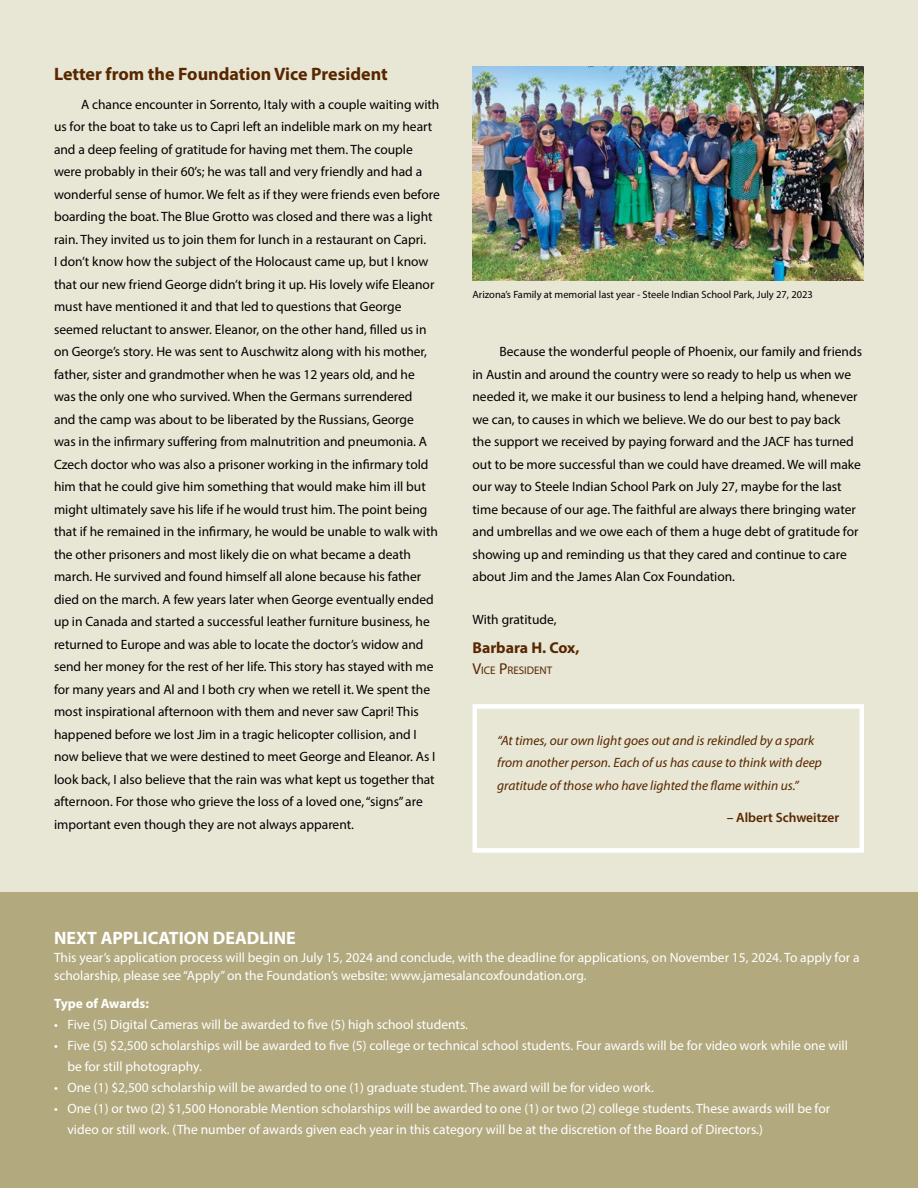
<style>
.page{position:relative;width:918px;height:1188px;background:#e8e6d4}
.page>*{position:absolute;margin:0;border:0;box-sizing:border-box;transform-origin:0 0}
.t1{font:700 18px "Myriad Pro";color:#572700}
.t2{font:700 18px "Myriad Pro";color:#fff}
.t3{font:700 15.75px "Myriad Pro";color:#572700}
.t4{font:13.5px/22.5px "Myriad Pro";color:#000}
.t5{font:13.5px/21px "Myriad Pro";color:#fff}
.t6{font:italic 13.5px/22.5px "Myriad Pro";color:#572700}
.t7{font:600 13.5px "Myriad Pro";color:#572700}
.t8{font:700 13.5px "Myriad Pro";color:#fff}
.t9{font:10.95px "Myriad Pro";color:#572700}
.t10{font:10.5px "Myriad Pro";color:#000}
.s1{font-size:15.75px}
</style>
<div class="page">
<div style="left:0;top:892px;width:918px;height:296px;background:#b3a97e"></div>
<img style="left:472px;top:66px;width:392px;height:214px">
<div style="left:472px;top:704px;width:392px;height:149px;border:4px solid #fff"></div>
<h1 class="t1" style="left:54px;top:62px;width:335px">Letter from the Foundation Vice President</h1>
<p class="t4" style="left:54px;top:93px;width:387px;text-indent:27px">A chance encounter in Sorrento, Italy with a couple waiting with us for the boat to take us to Capri left an indelible mark on my heart and a deep feeling of gratitude for having met them. The couple were probably in their 60’s; he was tall and very friendly and had a wonderful sense of humor. We felt as if they were friends even before boarding the boat. The Blue Grotto was closed and there was a light rain. They invited us to join them for lunch in a restaurant on Capri.<br>I don’t know how the subject of the Holocaust came up, but I know that our new friend George didn’t bring it up. His lovely wife Eleanor must have mentioned it and that led to questions that George seemed reluctant to answer. Eleanor, on the other hand, filled us in on George’s story. He was sent to Auschwitz along with his mother, father, sister and grandmother when he was 12 years old, and he was the only one who survived. When the Germans surrendered<br>and the camp was about to be liberated by the Russians, George<br>was in the infirmary suffering from malnutrition and pneumonia. A Czech doctor who was also a prisoner working in the infirmary told him that he could give him something that would make him ill but might ultimately save his life if he would trust him. The point being that if he remained in the infirmary, he would be unable to walk with the other prisoners and most likely die on what became a death march. He survived and found himself all alone because his father died on the march. A few years later when George eventually ended up in Canada and started a successful leather furniture business, he returned to Europe and was able to locate the doctor’s widow and send her money for the rest of her life. This story has stayed with me for many years and Al and I both cry when we retell it. We spent the most inspirational afternoon with them and never saw Capri! This happened before we lost Jim in a tragic helicopter collision, and I now believe that we were destined to meet George and Eleanor. As I look back, I also believe that the rain was what kept us together that afternoon. For those who grieve the loss of a loved one, “signs” are important even though they are not always apparent.</p>
<p class="t10" style="left:472px;top:288px;width:342px">Arizona’s Family at memorial last year - Steele Indian School Park, July 27, 2023</p>
<p class="t4" style="left:472px;top:340px;width:391px;text-indent:27px">Because the wonderful people of Phoenix, our family and friends in Austin and around the country were so ready to help us when we needed it, we make it our business to lend a helping hand, whenever we can, to causes in which we believe. We do our best to pay back the support we received by paying forward and the JACF has turned out to be more successful than we could have dreamed. We will make our way to Steele Indian School Park on July 27, maybe for the last time because of our age. The faithful are always there bringing water and umbrellas and we owe each of them a huge debt of gratitude for showing up and reminding us that they cared and continue to care about Jim and the James Alan Cox Foundation.</p>
<p class="t4" style="left:472px;top:608px;width:85px">With gratitude,</p>
<p class="t3" style="left:472px;top:637px;width:109px">Barbara H. Cox,</p>
<p class="t9" style="left:472px;top:664px;width:81px"><span class="s1">V</span>ICE <span class="s1">P</span>RESIDENT</p>
<p class="t6" style="left:497px;top:729px;width:326px">“At times, our own light goes out and is rekindled by a spark from another person. Each of us has cause to think with deep gratitude of those who have lighted the flame within us.”</p>
<p class="t7" style="left:727px;top:809px;width:114px">– Albert Schweitzer</p>
<h1 class="t2" style="left:54px;top:926px;width:243px">NEXT APPLICATION DEADLINE</h1>
<p class="t5" style="left:54px;top:949px;width:807px;line-height:18px">This year’s application process will begin on July 15, 2024 and conclude, with the deadline for applications, on November 15, 2024. To apply for a scholarship, please see “Apply” on the Foundation’s website: www.jamesalancoxfoundation.org.</p>
<p class="t8" style="left:54px;top:995px;width:96px">Type of Awards:</p>
<p class="t5" style="left:54px;top:1014px;width:415px">• Five (5) Digital Cameras will be awarded to five (5) high school students.</p>
<p class="t5" style="left:68px;top:1035px;width:782px;text-indent:-14px">• Five (5) $2,500 scholarships will be awarded to five (5) college or technical school students. Four awards will be for video work while one will be for still photography.</p>
<p class="t5" style="left:54px;top:1077px;width:601px">• One (1) $2,500 scholarship will be awarded to one (1) graduate student. The award will be for video work.</p>
<p class="t5" style="left:68px;top:1098px;width:764px;text-indent:-14px">• One (1) or two (2) $1,500 Honorable Mention scholarships will be awarded to one (1) or two (2) college students. These awards will be for video or still work. (The number of awards given each year in this category will be at the discretion of the Board of Directors.)</p>
</div>
